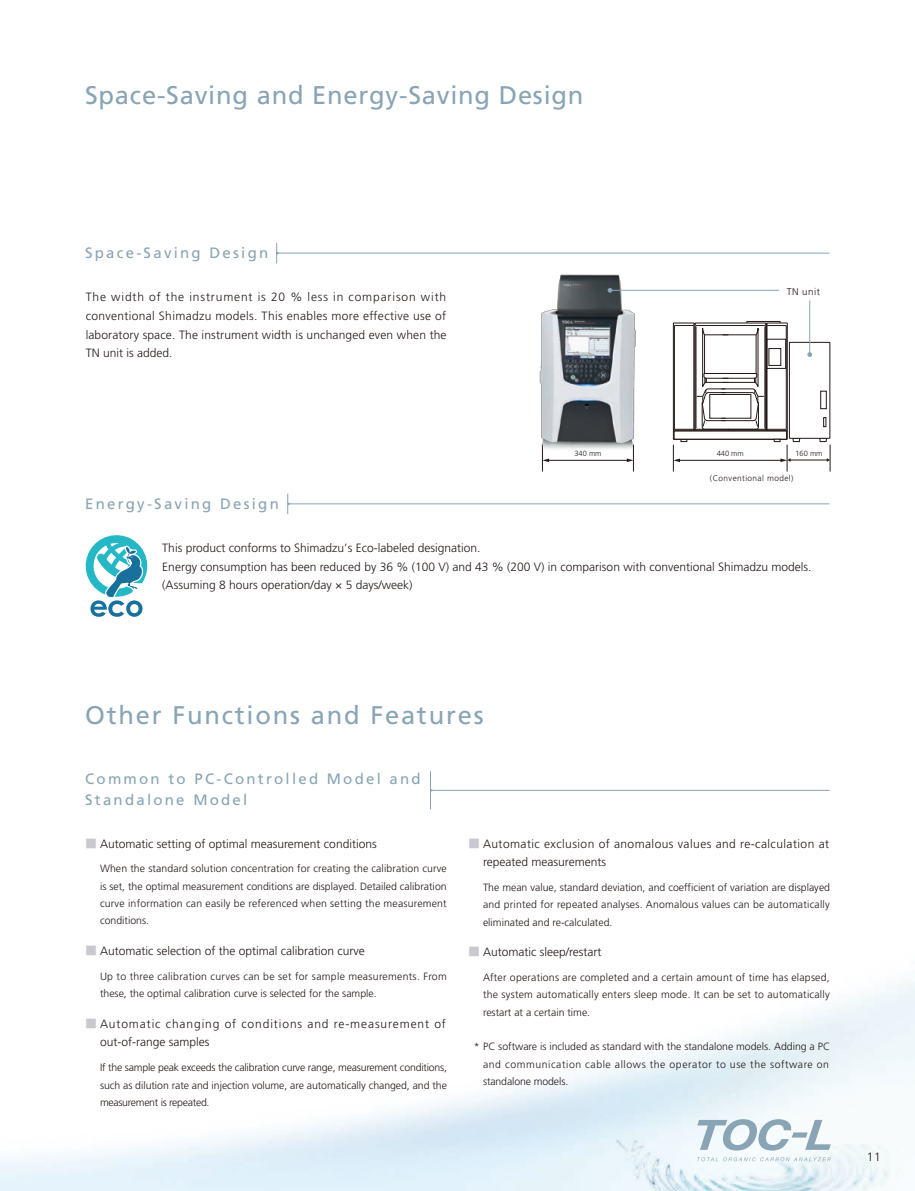
<style>
.page{position:relative;width:915px;height:1191px;background:#fff}
.page>*{position:absolute;margin:0;border:0;box-sizing:border-box;transform-origin:0 0}
.t1{font:25.5px "Frutiger";letter-spacing:.03em;color:#89a4b4}
.t2{font:25.5px "Frutiger";letter-spacing:.07em;color:#89a4b4}
.t3{font:15px/21px "Frutiger";letter-spacing:.15em;color:#89a4b4}
.t4{font:300 12px/18.8px "Frutiger";color:#231916;text-align:justify}
.t5{font:300 12px/18.8px "Frutiger";letter-spacing:.035em;color:#231916}
.t6{font:300 12px/18.8px "Frutiger";letter-spacing:.075em;color:#231916}
.t7{font:300 10.5px/17.2px "Frutiger";color:#231916;text-align:justify}
.t8{font:300 9.75px "Frutiger";letter-spacing:.05em;color:#231916}
.t9{font:300 8.25px "Frutiger";letter-spacing:.05em;color:#231916}
.t10{font:300 7.5px "Frutiger";color:#231916}
.s1{font-family:"Koz Go Pro";font-weight:400;color:#c9c8ce}
</style>
<div class="page">
<img style="left:0;top:242px;width:914px;height:949px">
<div style="left:746px;top:321px;width:34px;height:3px;background:#fff;border:1px solid #231916"></div>
<div style="left:673px;top:430px;width:114px;height:9px;background:#fff"></div>
<div style="left:673px;top:430px;width:114px;height:9px;border:1px solid #231916"></div>
<svg style="left:672px;top:323px;width:115px;height:108px"></svg>
<div style="left:789px;top:342px;width:40px;height:96px;background:#fff"></div>
<div style="left:789px;top:342px;width:40px;height:96px;border:1px solid #231916"></div>
<div style="left:820px;top:391px;width:6px;height:18px;border:1px solid #231916"></div>
<svg style="left:823px;top:417px;width:2px;height:10px"></svg>
<hr style="left:678px;top:460px;width:103px;height:1px;background:#231916">
<svg style="left:673px;top:439px;width:13px;height:32px"></svg>
<hr style="left:789px;top:460px;width:38px;height:1px;background:#231916">
<svg style="left:819px;top:438px;width:11px;height:33px"></svg>
<svg style="left:773px;top:438px;width:26px;height:33px"></svg>
<hr style="left:547px;top:460px;width:80px;height:1px;background:#231916">
<svg style="left:626px;top:456px;width:8px;height:15px"></svg>
<svg style="left:542px;top:456px;width:7px;height:15px"></svg>
<img style="left:527px;top:258px;width:119px;height:198px">
<svg style="left:85px;top:531px;width:66px;height:86px"></svg>
<svg style="left:697px;top:1119px;width:133px;height:31px"></svg>
<svg style="left:697px;top:1157px;width:133px;height:4px"></svg>
<hr style="left:430px;top:771px;width:1px;height:38px;background:#89a4b4">
<hr style="left:430px;top:790px;width:399px;height:1px;background:#89a4b4">
<hr style="left:276px;top:253px;width:553px;height:1px;background:#89a4b4">
<svg style="left:276px;top:243px;width:3px;height:20px"></svg>
<hr style="left:287px;top:503px;width:542px;height:1px;background:#89a4b4">
<svg style="left:287px;top:493px;width:3px;height:21px"></svg>
<hr style="left:809px;top:300px;width:1px;height:54px;background:#89a4b4">
<svg style="left:807px;top:352px;width:4px;height:5px"></svg>
<hr style="left:610px;top:290px;width:169px;height:1px;background:#89a4b4">
<svg style="left:607px;top:288px;width:5px;height:5px"></svg>
<h1 class="t1" style="left:85px;top:80px;width:499px">Space-Saving and Energy-Saving Design</h1>
<h2 class="t3" style="left:85px;top:242px;width:185px">Space-Saving Design</h2>
<p class="t4" style="left:86px;top:287px;width:362px">The width of the instrument is 20 % less in comparison with conventional Shimadzu models. This enables more effective use of laboratory space. The instrument width is unchanged even when the TN unit is added.</p>
<h2 class="t3" style="left:85px;top:493px;width:195px">Energy-Saving Design</h2>
<p class="t8" style="left:786px;top:286px;width:35px">TN unit</p>
<p class="t10" style="left:574px;top:449px;width:29px">340 mm</p>
<p class="t10" style="left:716px;top:449px;width:29px">440 mm</p>
<p class="t9" style="left:709px;top:473px;width:85px">(Conventional model)</p>
<p class="t10" style="left:795px;top:449px;width:29px">160 mm</p>
<p class="t4" style="left:162px;top:538px;width:650px;text-align:left">This product conforms to Shimadzu’s Eco-labeled designation.<br>Energy consumption has been reduced by 36 % (100 V) and 43 % (200 V) in comparison with conventional Shimadzu models. (Assuming 8 hours operation/day × 5 days/week)</p>
<h1 class="t2" style="left:85px;top:700px;width:400px">Other Functions and Features</h1>
<h2 class="t3" style="left:85px;top:768px;width:337px">Common to PC-Controlled Model and<br>Standalone Model</h2>
<p class="t4" style="left:85px;top:834px;width:293px"><span class="s1">■</span> Automatic setting of optimal measurement conditions</p>
<p class="t7" style="left:100px;top:860px;width:348px">When the standard solution concentration for creating the calibration curve is set, the optimal measurement conditions are displayed. Detailed calibration curve information can easily be referenced when setting the measurement conditions.</p>
<p class="t4" style="left:85px;top:941px;width:281px"><span class="s1">■</span> Automatic selection of the optimal calibration curve</p>
<p class="t7" style="left:100px;top:967px;width:348px">Up to three calibration curves can be set for sample measurements. From these, the optimal calibration curve is selected for the sample.</p>
<p class="t6" style="left:100px;top:1014px;width:347px;text-indent:-15px"><span class="s1">■</span> Automatic changing of conditions and re-measurement of out-of-range samples</p>
<p class="t7" style="left:100px;top:1059px;width:348px">If the sample peak exceeds the calibration curve range, measurement conditions, such as dilution rate and injection volume, are automatically changed, and the measurement is repeated.</p>
<p class="t5" style="left:483px;top:834px;width:347px;text-indent:-15px"><span class="s1">■</span> Automatic exclusion of anomalous values and re-calculation at repeated measurements</p>
<p class="t7" style="left:483px;top:879px;width:348px">The mean value, standard deviation, and coefficient of variation are displayed and printed for repeated analyses. Anomalous values can be automatically eliminated and re-calculated.</p>
<p class="t4" style="left:468px;top:943px;width:135px"><span class="s1">■</span> Automatic sleep/restart</p>
<p class="t7" style="left:483px;top:969px;width:348px">After operations are completed and a certain amount of time has elapsed, the system automatically enters sleep mode. It can be set to automatically restart at a certain time.</p>
<p class="t7" style="left:483px;top:1038px;width:348px;text-indent:-9px">* PC software is included as standard with the standalone models. Adding a PC and communication cable allows the operator to use the software on standalone models.</p>
<p class="t4" style="left:866px;top:1147px;width:15px">11</p>
</div>
